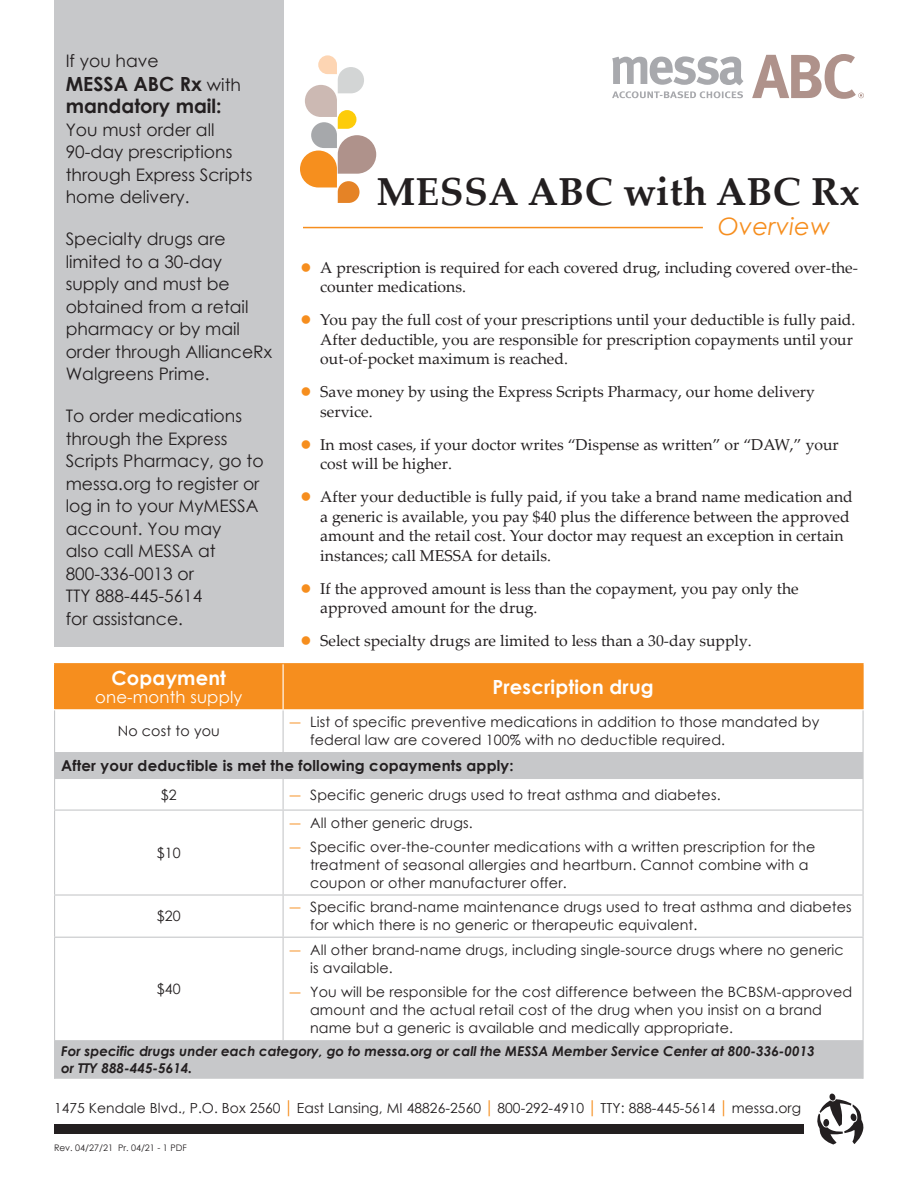
<style>
.page{position:relative;width:918px;height:1188px;background:#fff}
.page>*{position:absolute;margin:0;border:0;box-sizing:border-box;transform-origin:0 0}
.t1{font:700 39px "Palatino Linotype";letter-spacing:.01em;color:#231f20}
.t2{font:italic 24px "Century Gothic";letter-spacing:.01em;color:#f68e1e}
.t3{font:700 19.5px/22.5px "Century Gothic";color:#231f20}
.t4{font:700 19.5px "Century Gothic";letter-spacing:.01em;color:#fff}
.t5{font:17.25px/22.5px "Century Gothic";color:#231f20}
.t6{font:16.5px "Century Gothic";letter-spacing:.01em;color:#fff}
.t7{font:15.75px/19.5px "Palatino Linotype";color:#231f20}
.t8{font:700 15px "Century Gothic";letter-spacing:.01em;color:#231f20}
.t9{font:14.25px/18px "Century Gothic";letter-spacing:.01em;color:#231f20}
.t10{font:13.8px "Century Gothic";letter-spacing:.005em;color:#231f20}
.t11{font:italic 700 13.5px/16.5px "Century Gothic";color:#231f20}
.t12{font:9px "Century Gothic";color:#231f20}
.s1{font-weight:400;font-size:17.25px}
.s2{font-family:"Century Gothic";font-size:19.5px;color:#f68e1e}
.s3{color:#f68e1e}
.s4{font-weight:700;font-size:17.4px;color:#f68e1e}
</style>
<div class="page">
<svg style="left:817px;top:1094px;width:46px;height:50px"></svg>
<div style="left:823px;top:1119px;width:6px;height:8px;background:#231f20;border-radius:50%"></div>
<div style="left:55px;top:664px;width:807px;height:45px;background:#f68e1e"></div>
<svg style="left:55px;top:752px;width:807px;height:327px"></svg>
<hr style="left:54px;top:663px;width:229px;height:1px;background:#f68e1e">
<hr style="left:54px;top:664px;width:1px;height:45px;background:#f68e1e">
<hr style="left:283px;top:663px;width:581px;height:1px;background:#f68e1e">
<hr style="left:862px;top:664px;width:2px;height:45px;background:#f68e1e">
<hr style="left:283px;top:664px;width:1px;height:45px;background:#fff">
<hr style="left:54px;top:710px;width:1px;height:42px;background:#c7c8ca">
<hr style="left:283px;top:710px;width:1px;height:42px;background:#c7c8ca">
<hr style="left:862px;top:710px;width:2px;height:42px;background:#c7c8ca">
<svg style="left:54px;top:752px;width:1px;height:27px"></svg>
<hr style="left:862px;top:752px;width:2px;height:27px;background:#c7c8ca">
<hr style="left:54px;top:779px;width:1px;height:31px;background:#c7c8ca">
<hr style="left:283px;top:779px;width:1px;height:31px;background:#c7c8ca">
<hr style="left:862px;top:779px;width:2px;height:31px;background:#c7c8ca">
<hr style="left:54px;top:810px;width:229px;height:1px;background:#c7c8ca">
<hr style="left:54px;top:811px;width:1px;height:83px;background:#c7c8ca">
<hr style="left:283px;top:810px;width:581px;height:1px;background:#c7c8ca">
<hr style="left:283px;top:811px;width:1px;height:83px;background:#c7c8ca">
<hr style="left:862px;top:811px;width:2px;height:83px;background:#c7c8ca">
<hr style="left:54px;top:894px;width:229px;height:2px;background:#c7c8ca">
<hr style="left:54px;top:896px;width:1px;height:41px;background:#c7c8ca">
<hr style="left:283px;top:894px;width:581px;height:2px;background:#c7c8ca">
<hr style="left:283px;top:896px;width:1px;height:41px;background:#c7c8ca">
<hr style="left:862px;top:896px;width:2px;height:41px;background:#c7c8ca">
<hr style="left:54px;top:937px;width:229px;height:1px;background:#c7c8ca">
<hr style="left:54px;top:938px;width:1px;height:102px;background:#c7c8ca">
<hr style="left:283px;top:937px;width:581px;height:1px;background:#c7c8ca">
<hr style="left:283px;top:938px;width:1px;height:102px;background:#c7c8ca">
<hr style="left:862px;top:938px;width:2px;height:102px;background:#c7c8ca">
<hr style="left:54px;top:1040px;width:1px;height:39px;background:#c7c8ca">
<hr style="left:862px;top:1040px;width:2px;height:39px;background:#c7c8ca">
<div style="left:54px;top:0;width:229px;height:646px;background:#c7c8ca"></div>
<div style="left:54px;top:1124px;width:749px;height:10px;background:#231f20"></div>
<svg style="left:752px;top:54px;width:112px;height:45px"></svg>
<svg style="left:612px;top:56px;width:131px;height:29px"></svg>
<svg style="left:612px;top:91px;width:131px;height:7px"></svg>
<hr style="left:303px;top:227px;width:400px;height:1px;background:#f68e1e">
<svg style="left:300px;top:55px;width:76px;height:148px"></svg>
<p class="t5" style="left:66px;top:49px;width:94px">If you have</p>
<p class="t3" style="left:66px;top:72px;width:177px">MESSA ABC Rx <span class="s1">with </span>mandatory mail:</p>
<p class="t5" style="left:66px;top:118px;width:188px">You must order all<br>90-day prescriptions through Express Scripts home delivery.</p>
<p class="t5" style="left:66px;top:228px;width:208px">Specialty drugs are limited to a 30-day supply and must be obtained from a retail pharmacy or by mail order through AllianceRx<br>Walgreens Prime.</p>
<p class="t5" style="left:66px;top:405px;width:199px">To order medications through the Express<br>Scripts Pharmacy, go to messa.org to register or log in to your MyMESSA account. You may<br>also call MESSA at<br>800-336-0013 or<br>TTY 888-445-5614<br>for assistance.</p>
<p class="t4" style="left:111px;top:663px;width:116px">Copayment</p>
<p class="t6" style="left:95px;top:686px;width:149px">one-month supply</p>
<h1 class="t1" style="left:377px;top:164px;width:484px">MESSA ABC with ABC Rx</h1>
<h2 class="t2" style="left:718px;top:210px;width:114px">Overview</h2>
<p class="t7" style="left:320px;top:257px;width:539px;text-indent:-20px"><span class="s2">●</span> A prescription is required for each covered drug, including covered over-the&shy;counter medications.</p>
<p class="t7" style="left:320px;top:310px;width:537px;text-indent:-20px"><span class="s2">●</span> You pay the full cost of your prescriptions until your deductible is fully paid.<br>After deductible, you are responsible for prescription copayments until your out-of-pocket maximum is reached.</p>
<p class="t7" style="left:320px;top:382px;width:496px;text-indent:-20px"><span class="s2">●</span> Save money by using the Express Scripts Pharmacy, our home delivery service.</p>
<p class="t7" style="left:320px;top:434px;width:520px;text-indent:-20px"><span class="s2">●</span> In most cases, if your doctor writes “Dispense as written” or “DAW,” your cost will be higher.</p>
<p class="t7" style="left:320px;top:487px;width:534px;text-indent:-20px"><span class="s2">●</span> After your deductible is fully paid, if you take a brand name medication and a generic is available, you pay $40 plus the difference between the approved amount and the retail cost. Your doctor may request an exception in certain instances; call MESSA for details.</p>
<p class="t7" style="left:320px;top:578px;width:480px;text-indent:-20px"><span class="s2">●</span> If the approved amount is less than the copayment, you pay only the approved amount for the drug.</p>
<p class="t7" style="left:300px;top:631px;width:453px"><span class="s2">●</span> Select specialty drugs are limited to less than a 30-day supply.</p>
<p class="t4" style="left:492px;top:672px;width:163px">Prescription drug</p>
<p class="t9" style="left:118px;top:722px;width:104px">No cost to you</p>
<p class="t9" style="left:310px;top:713px;width:511px;text-indent:-20px"><span class="s3">―</span> List of specific preventive medications in addition to those mandated by federal law are covered 100% with no deductible required.</p>
<p class="t8" style="left:61px;top:754px;width:454px">After your deductible is met the following copayments apply:</p>
<p class="t9" style="left:161px;top:786px;width:17px">$2</p>
<p class="t9" style="left:290px;top:786px;width:432px"><span class="s3">―</span> Specific generic drugs used to treat asthma and diabetes.</p>
<p class="t9" style="left:157px;top:844px;width:25px">$10</p>
<p class="t9" style="left:290px;top:810px;width:527px;line-height:24.8px"><span class="s3">―</span> All other generic drugs.<br><span class="s3">―</span> Specific over-the-counter medications with a written prescription for the</p>
<p class="t9" style="left:310px;top:856px;width:500px">treatment of seasonal allergies and heartburn. Cannot combine with a coupon or other manufacturer offer.</p>
<p class="t9" style="left:157px;top:907px;width:25px">$20</p>
<p class="t9" style="left:310px;top:898px;width:543px;text-indent:-20px"><span class="s3">―</span> Specific brand-name maintenance drugs used to treat asthma and diabetes for which there is no generic or therapeutic equivalent.</p>
<p class="t9" style="left:310px;top:940px;width:535px;text-indent:-20px"><span class="s3">―</span> All other brand-name drugs, including single-source drugs where no generic is available.</p>
<p class="t9" style="left:310px;top:983px;width:544px;text-indent:-20px"><span class="s3">―</span> You will be responsible for the cost difference between the BCBSM-approved amount and the actual retail cost of the drug when you insist on a brand name but a generic is available and medically appropriate.</p>
<p class="t11" style="left:61px;top:1043px;width:755px">For specific drugs under each category, go to messa.org or call the MESSA Member Service Center at 800-336-0013 or TTY 888-445-5614.</p>
<p class="t9" style="left:157px;top:980px;width:25px">$40</p>
<p class="t10" style="left:54px;top:1098px;width:749px">1475 Kendale Blvd., P.O. Box 2560 <span class="s4">|</span> East Lansing, MI 48826-2560 <span class="s4">|</span> 800-292-4910 <span class="s4">|</span> TTY: 888-445-5614 <span class="s4">|</span> messa.org</p>
<p class="t12" style="left:54px;top:1141px;width:134px">Rev. 04/27/21 Pr. 04/21 - 1 PDF</p>
</div>
